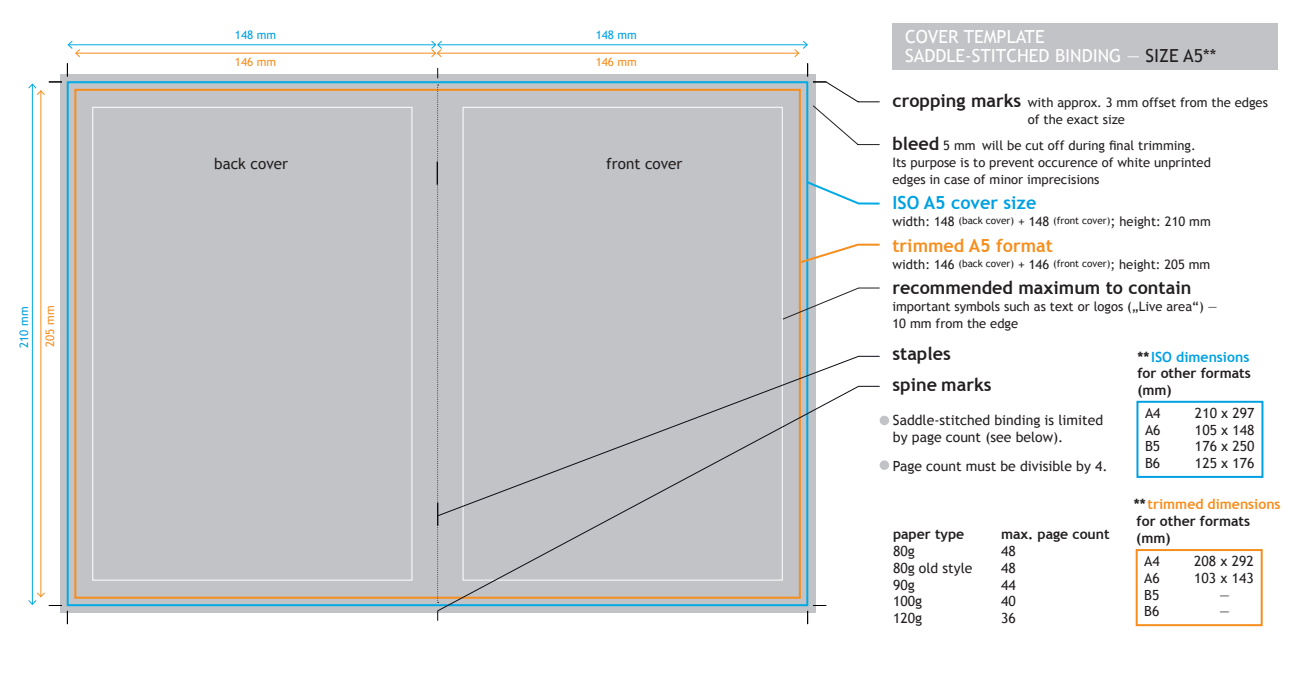
<style>
.page{position:relative;width:1304px;height:681px;background:#fff}
.page>*{position:absolute;margin:0;border:0;box-sizing:border-box;transform-origin:0 0}
.t1{font:18px/19px "Trebuchet MS";color:#fff}
.t2{font:700 18px/31.2px "Trebuchet MS";color:#231f20}
.t3{font:700 18px "Trebuchet MS";color:#f68e1e}
.t4{font:700 18px "Trebuchet MS";color:#00a1e3}
.t5{font:15.3px "Trebuchet MS";color:#231f20}
.t6{font:14px/17px "Trebuchet MS";color:#231f20}
.t7{font:700 14px/16.8px "Trebuchet MS";color:#231f20}
.t8{font:13px/17px "Trebuchet MS";color:#231f20}
.t9{font:11.7px "Trebuchet MS";color:#f68e1e}
.t10{font:11.7px "Trebuchet MS";color:#00a1e3}
.s1{color:#231f20}
.s2{font-weight:700;font-size:18px}
.s3{font-size:14px}
.s4{color:#00a1e3}
.s5{color:#f68e1e}
</style>
<div class="page">
<div style="left:893px;top:23px;width:385px;height:47px;background:#c2c3c6"></div>
<svg style="left:60px;top:74px;width:755px;height:538px;background:#b8bebd"></svg>
<div style="left:92px;top:106px;width:691px;height:474px;background:#c2c3c6"></div>
<svg style="left:807px;top:611px;width:9px;height:12px"></svg>
<svg style="left:806px;top:179px;width:74px;height:26px"></svg>
<svg style="left:782px;top:287px;width:98px;height:33px"></svg>
<svg style="left:437px;top:355px;width:443px;height:256px"></svg>
<svg style="left:437px;top:85px;width:2px;height:517px"></svg>
<svg style="left:799px;top:242px;width:81px;height:22px"></svg>
<div style="left:880px;top:415px;width:9px;height:10px;background:#c2c3c6;border-radius:50%"></div>
<div style="left:880px;top:460px;width:9px;height:9px;background:#c2c3c6;border-radius:50%"></div>
<hr style="left:68px;top:44px;width:368px;height:1px;background:#00abe5">
<hr style="left:76px;top:53px;width:360px;height:1px;background:#f68e1e">
<svg style="left:67px;top:40px;width:14px;height:36px"></svg>
<hr style="left:437px;top:53px;width:362px;height:1px;background:#f68e1e">
<hr style="left:438px;top:44px;width:369px;height:1px;background:#00abe5">
<svg style="left:430px;top:40px;width:13px;height:17px"></svg>
<svg style="left:793px;top:40px;width:87px;height:105px"></svg>
<hr style="left:40px;top:91px;width:1px;height:505px;background:#f68e1e">
<hr style="left:32px;top:84px;width:1px;height:520px;background:#00abe5">
<svg style="left:28px;top:82px;width:34px;height:14px"></svg>
<svg style="left:28px;top:591px;width:40px;height:32px"></svg>
<div style="left:1136px;top:548px;width:127px;height:78px;border:2px solid #f68e1e"></div>
<div style="left:1136px;top:400px;width:127px;height:77px;border:2px solid #00a1e3"></div>
<p class="t10" style="left:17px;top:348px;width:43px;rotate:-90deg">210 mm</p>
<p class="t9" style="left:43px;top:346px;width:43px;rotate:-90deg">205 mm</p>
<p class="t10" style="left:235px;top:28px;width:43px">148 mm</p>
<p class="t10" style="left:596px;top:28px;width:43px">148 mm</p>
<p class="t9" style="left:235px;top:55px;width:43px">146 mm</p>
<p class="t9" style="left:596px;top:55px;width:43px">146 mm</p>
<p class="t5" style="left:214px;top:155px;width:75px">back cover</p>
<p class="t5" style="left:606px;top:155px;width:78px">front cover</p>
<h1 class="t1" style="left:905px;top:27px;width:313px">COVER TEMPLATE<br>SADDLE-STITCHED BINDING ― <span class="s1">SIZE A5**</span></h1>
<p class="t8" style="left:892px;top:94px;width:377px;text-align:center"><span class="s2">cropping marks</span> with approx. 3 mm offset from the edges of the exact size</p>
<p class="t8" style="left:892px;top:137px;width:320px"><span class="s2">bleed</span> 5 mm will be cut off during final trimming.<br>Its purpose is to prevent occurence of white unprinted edges in case of minor imprecisions</p>
<h1 class="t4" style="left:892px;top:191px;width:145px">ISO A5 cover size</h1>
<p class="t8" style="left:892px;top:213px;width:320px">width: 148 <sup>(back</sup> <sup>cover)</sup> + 148 <sup>(front</sup> <sup>cover)</sup><span class="s3">;</span> height: 210 mm</p>
<h1 class="t3" style="left:892px;top:234px;width:162px">trimmed A5 format</h1>
<p class="t8" style="left:892px;top:256px;width:319px">width: 146 <sup>(back</sup> <sup>cover)</sup> + 146 <sup>(front</sup> <sup>cover)</sup>; height: 205 mm</p>
<h1 class="t2" style="left:892px;top:272px;width:300px">recommended maximum to contain</h1>
<p class="t8" style="left:892px;top:298px;width:326px">important symbols such as text or logos („Live area“) ―<br>10 mm from the edge</p>
<h1 class="t2" style="left:892px;top:337px;width:101px">staples spine marks</h1>
<p class="t7" style="left:1137px;top:348px;width:115px;text-align:justify">** <span class="s4">ISO dimensions </span>for other formats (mm)</p>
<p class="t6" style="left:893px;top:412px;width:212px">Saddle-stitched binding is limited by page count (see below).</p>
<p class="t6" style="left:893px;top:457px;width:216px">Page count must be divisible by 4.</p>
<p class="t7" style="left:893px;top:525px;width:73px">paper type</p>
<p class="t7" style="left:1001px;top:525px;width:110px">max. page count</p>
<p class="t6" style="left:893px;top:542px;width:23px">80g</p>
<p class="t6" style="left:1001px;top:542px;width:16px">48</p>
<p class="t6" style="left:893px;top:559px;width:81px">80g old style</p>
<p class="t6" style="left:1001px;top:559px;width:16px">48</p>
<p class="t6" style="left:893px;top:576px;width:23px">90g</p>
<p class="t6" style="left:1001px;top:576px;width:16px">44</p>
<p class="t6" style="left:893px;top:592px;width:31px">100g</p>
<p class="t6" style="left:1001px;top:592px;width:16px">40</p>
<p class="t6" style="left:893px;top:609px;width:31px">120g</p>
<p class="t6" style="left:1001px;top:609px;width:16px">36</p>
<p class="t6" style="left:1145px;top:404px;width:17px">A4</p>
<p class="t6" style="left:1195px;top:404px;width:61px">210 x 297</p>
<p class="t6" style="left:1145px;top:421px;width:17px">A6</p>
<p class="t6" style="left:1195px;top:421px;width:61px">105 x 148</p>
<p class="t6" style="left:1145px;top:438px;width:17px">B5</p>
<p class="t6" style="left:1195px;top:438px;width:61px">176 x 250</p>
<p class="t6" style="left:1145px;top:454px;width:17px">B6</p>
<p class="t6" style="left:1195px;top:454px;width:61px">125 x 176</p>
<p class="t7" style="left:1134px;top:495px;width:148px">** <span class="s5">trimmed dimensions </span>for other formats (mm)</p>
<p class="t6" style="left:1144px;top:552px;width:17px">A4</p>
<p class="t6" style="left:1194px;top:552px;width:61px">208 x 292</p>
<p class="t6" style="left:1144px;top:569px;width:17px">A6</p>
<p class="t6" style="left:1194px;top:569px;width:61px">103 x 143</p>
<p class="t6" style="left:1144px;top:586px;width:17px">B5</p>
<p class="t6" style="left:1219px;top:586px;width:12px">―</p>
<p class="t6" style="left:1144px;top:603px;width:17px">B6</p>
<p class="t6" style="left:1219px;top:603px;width:12px">―</p>
</div>
